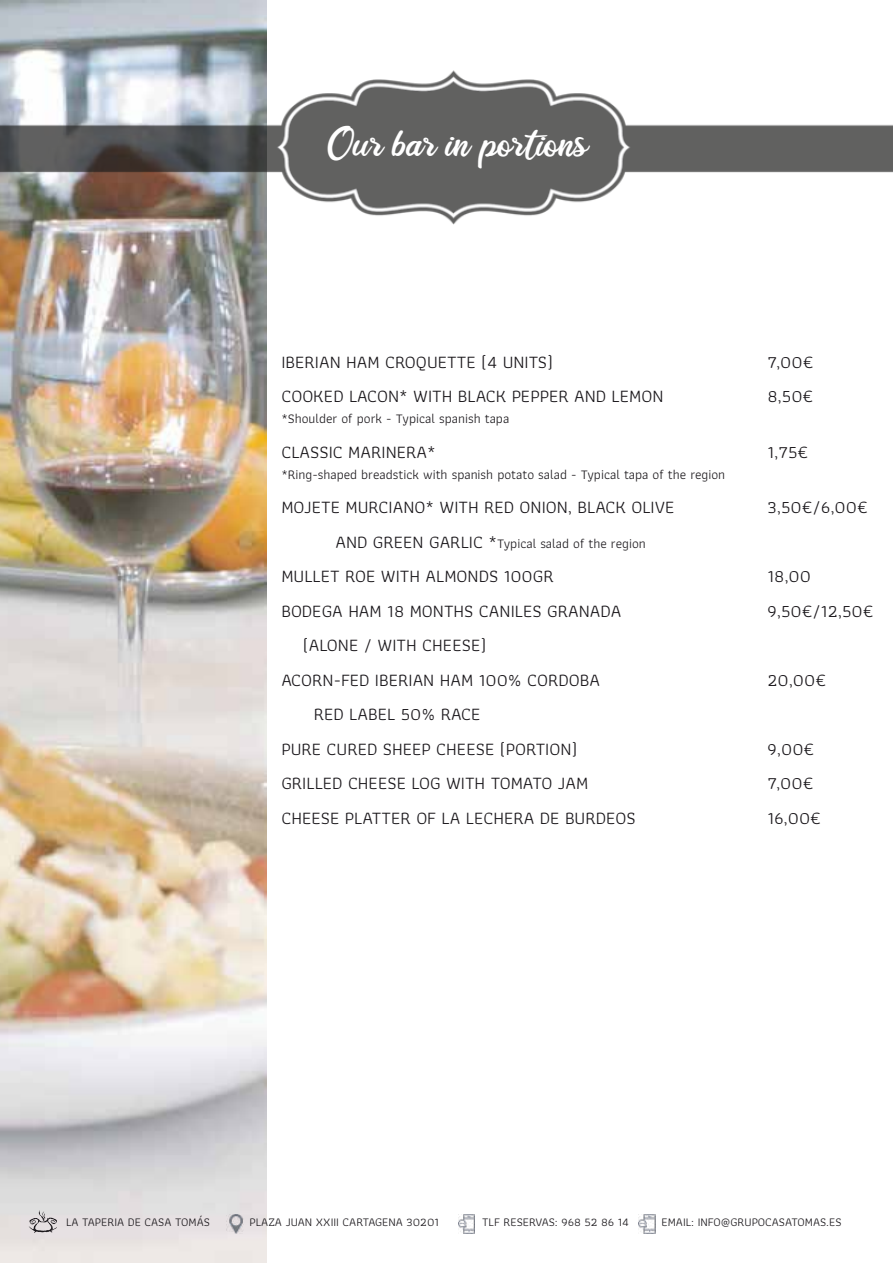
<style>
.page{position:relative;width:893px;height:1263px;background:#fff}
.page>*{position:absolute;margin:0;border:0;box-sizing:border-box;transform-origin:0 0}
.t1{font:42px "Ballet Harmony";color:#fff}
.t2{font:18px/34.5px "Athiti";color:#1a171b}
.t3{font:13.5px "Athiti";color:#1a171b}
.t4{font:12px "Athiti";color:#1a171b}
.s1{font-size:18px}
</style>
<div class="page">
<img style="left:0;top:0;width:267px;height:1263px">
<img style="left:227px;top:1214px;width:19px;height:19px">
<img style="left:639px;top:1214px;width:17px;height:19px">
<img style="left:458px;top:1215px;width:17px;height:18px">
<svg style="left:29px;top:1210px;width:28px;height:23px"></svg>
<img style="left:0;top:52px;width:893px;height:175px">
<h1 class="t1" style="left:328px;top:126px;width:262px">Our bar in portions</h1>
<p class="t2" style="left:281px;top:345px;width:273px">IBERIAN HAM CROQUETTE (4 UNITS)</p>
<p class="t2" style="left:767px;top:345px;width:48px">7,00€</p>
<p class="t2" style="left:281px;top:379px;width:384px">COOKED LACON* WITH BLACK PEPPER AND LEMON</p>
<p class="t2" style="left:767px;top:379px;width:47px">8,50€</p>
<p class="t3" style="left:281px;top:408px;width:229px">*Shoulder of pork - Typical spanish tapa</p>
<p class="t2" style="left:281px;top:435px;width:156px">CLASSIC MARINERA*</p>
<p class="t2" style="left:767px;top:435px;width:43px">1,75€</p>
<p class="t3" style="left:281px;top:464px;width:445px">*Ring-shaped breadstick with spanish potato salad - Typical tapa of the region</p>
<p class="t2" style="left:281px;top:490px;width:395px">MOJETE MURCIANO* WITH RED ONION, BLACK OLIVE</p>
<p class="t2" style="left:767px;top:490px;width:102px">3,50€/6,00€</p>
<p class="t3" style="left:335px;top:533px;width:312px"><span class="s1">AND GREEN GARLIC *</span>Typical salad of the region</p>
<p class="t2" style="left:281px;top:559px;width:274px">MULLET ROE WITH ALMONDS 100GR</p>
<p class="t2" style="left:767px;top:559px;width:45px">18,00</p>
<p class="t2" style="left:281px;top:594px;width:342px">BODEGA HAM 18 MONTHS CANILES GRANADA</p>
<p class="t2" style="left:767px;top:594px;width:108px">9,50€/12,50€</p>
<p class="t2" style="left:281px;top:628px;width:320px;text-indent:22px">(ALONE / WITH CHEESE)<br>ACORN-FED IBERIAN HAM 100% CORDOBA</p>
<p class="t2" style="left:767px;top:663px;width:60px">20,00€</p>
<p class="t2" style="left:281px;top:697px;width:298px;text-indent:32px">RED LABEL 50% RACE<br>PURE CURED SHEEP CHEESE (PORTION)</p>
<p class="t2" style="left:767px;top:732px;width:48px">9,00€</p>
<p class="t2" style="left:281px;top:766px;width:309px">GRILLED CHEESE LOG WITH TOMATO JAM</p>
<p class="t2" style="left:767px;top:766px;width:48px">7,00€</p>
<p class="t2" style="left:281px;top:801px;width:356px">CHEESE PLATTER OF LA LECHERA DE BURDEOS</p>
<p class="t2" style="left:767px;top:801px;width:55px">16,00€</p>
<p class="t4" style="left:66px;top:1213px;width:145px">LA TAPERIA DE CASA TOMÁS</p>
<p class="t4" style="left:250px;top:1213px;width:191px">PLAZA JUAN XXIII CARTAGENA 30201</p>
<p class="t4" style="left:482px;top:1213px;width:148px">TLF RESERVAS: 968 52 86 14</p>
<p class="t4" style="left:662px;top:1213px;width:182px">EMAIL: INFO@GRUPOCASATOMAS.ES</p>
</div>
